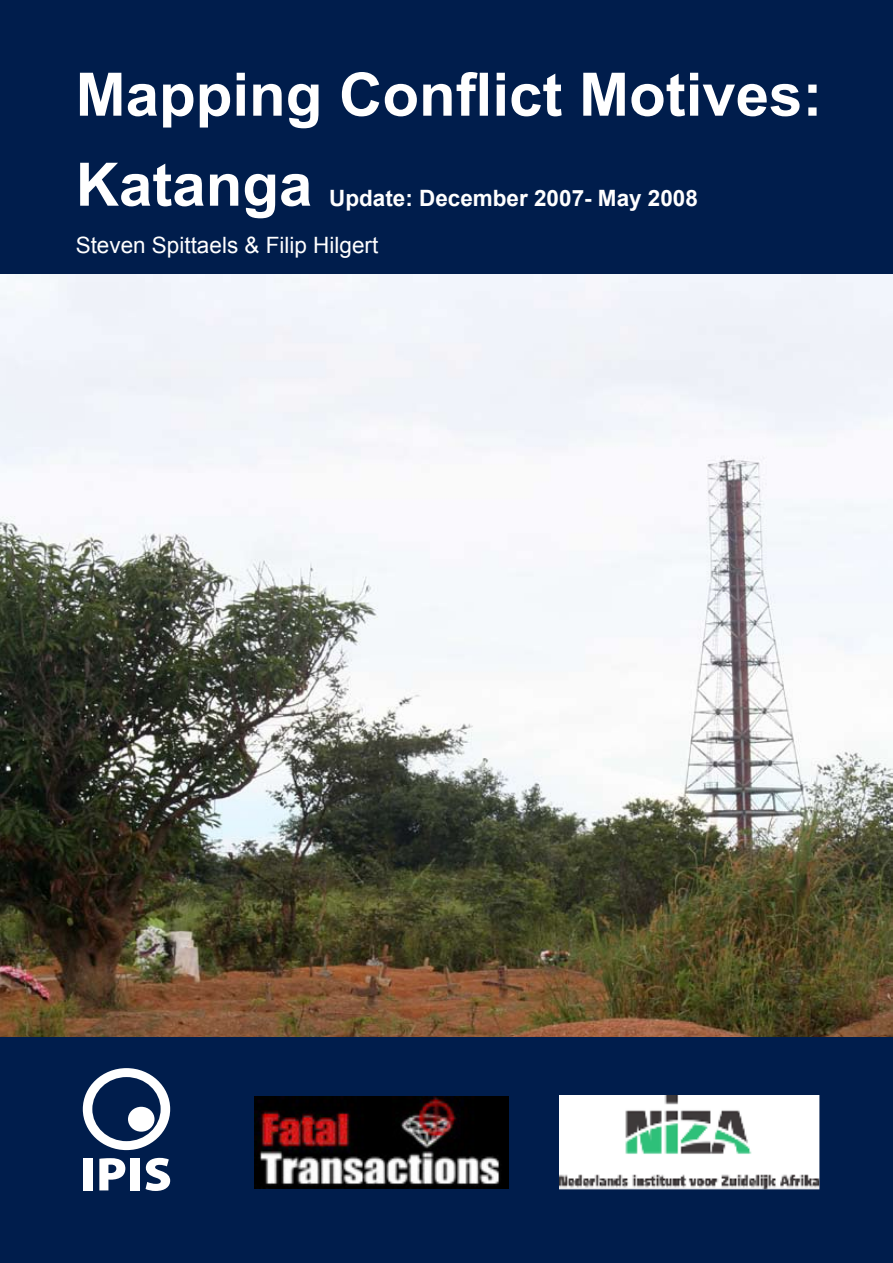
<style>
.page{position:relative;width:893px;height:1263px;background:#001d4c}
.page>*{position:absolute;margin:0;border:0;box-sizing:border-box;transform-origin:0 0}
.t1{font:700 60px/90px "Arial";color:#fff}
.t2{font:22.5px "Arial";color:#fff}
.t3{font:700 22.5px "Arial";color:#fff}
</style>
<div class="page">
<div style="left:83px;top:1158px;width:9px;height:32px;background:#fff"></div>
<svg style="left:99px;top:1158px;width:26px;height:32px"></svg>
<div style="left:131px;top:1158px;width:9px;height:32px;background:#fff"></div>
<svg style="left:146px;top:1158px;width:24px;height:33px"></svg>
<svg style="left:83px;top:1068px;width:87px;height:82px"></svg>
<img style="left:254px;top:1096px;width:254px;height:92px">
<img style="left:0;top:275px;width:893px;height:761px">
<img style="left:560px;top:1095px;width:260px;height:95px">
<p class="t1" style="left:76px;top:52px;width:748px">Mapping Conflict Motives:<br>Katanga</p>
<p class="t3" style="left:329px;top:183px;width:370px">Update: December 2007- May 2008</p>
<p class="t2" style="left:76px;top:231px;width:304px">Steven Spittaels &amp; Filip Hilgert</p>
</div>
